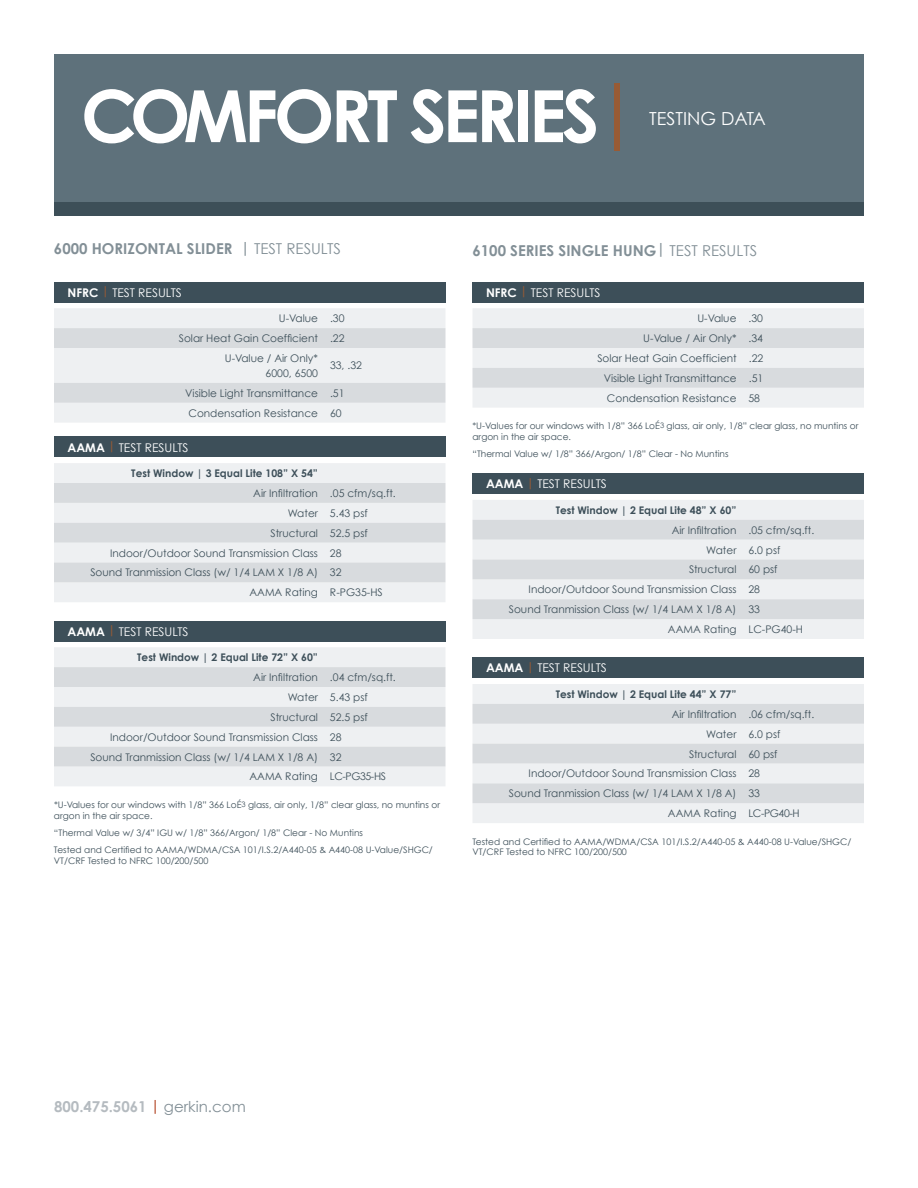
<style>
.page{position:relative;width:918px;height:1188px;background:#fff}
.page>*{position:absolute;margin:0;border:0;box-sizing:border-box;transform-origin:0 0}
.t1{font:700 72px "Century Gothic";color:#fff}
.t2{font:18px "Century Gothic";color:#fff}
.t3{font:700 15px "Century Gothic";color:#828f96}
.t4{font:700 15px "Century Gothic";color:#b5bbc0}
.t5{font:12px "Century Gothic";color:#fff}
.t6{font:700 12px "Century Gothic";color:#fff}
.t7{font:10.5px/20px "Century Gothic";color:#3d4f59;text-align:center}
.t8{font:700 10.5px "Century Gothic";color:#3d4f59}
.t9{font:9px/10.5px "Century Gothic";color:#3d4f59}
.s1{color:#985b35}
.s2{font-weight:400}
.s3{font-weight:700;color:#985b35}
.s4{color:#b54b2b}
.s5{font-weight:400;color:#828f96}
</style>
<div class="page">
<div style="left:54px;top:54px;width:810px;height:155px;background:#5e717b"></div>
<div style="left:54px;top:202px;width:810px;height:14px;background:#3d4f58"></div>
<div style="left:54px;top:282px;width:392px;height:20px;background:#3d4f59"></div>
<div style="left:54px;top:308px;width:391px;height:115px;background:#eef0f2"></div>
<svg style="left:54px;top:328px;width:392px;height:75px;background:#e2e4e7"></svg>
<div style="left:54px;top:437px;width:392px;height:20px;background:#3d4f59"></div>
<div style="left:54px;top:463px;width:392px;height:139px;background:#eef0f2"></div>
<svg style="left:54px;top:483px;width:392px;height:99px;background:#e0e3e6"></svg>
<div style="left:54px;top:621px;width:392px;height:20px;background:#3d4f59"></div>
<div style="left:54px;top:647px;width:392px;height:139px;background:#eef0f2"></div>
<svg style="left:54px;top:667px;width:392px;height:99px;background:#e0e3e6"></svg>
<div style="left:472px;top:282px;width:392px;height:20px;background:#3d4f59"></div>
<svg style="left:472px;top:308px;width:392px;height:100px;background:#e5e7ea"></svg>
<div style="left:472px;top:474px;width:392px;height:20px;background:#3d4f59"></div>
<div style="left:472px;top:500px;width:392px;height:139px;background:#eef0f2"></div>
<svg style="left:472px;top:520px;width:392px;height:99px;background:#e0e3e6"></svg>
<div style="left:472px;top:658px;width:392px;height:20px;background:#3d4f59"></div>
<div style="left:472px;top:684px;width:392px;height:139px;background:#eef0f2"></div>
<svg style="left:472px;top:704px;width:392px;height:99px;background:#e0e3e6"></svg>
<h1 class="t1" style="left:81px;top:71px;width:559px">COMFORT SERIES <span class="s1">|</span></h1>
<h2 class="t2" style="left:649px;top:107px;width:118px">TESTING DATA</h2>
<h3 class="t3" style="left:54px;top:239px;width:289px">6000 HORIZONTAL SLIDER | <span class="s2">TEST RESULTS</span></h3>
<p class="t6" style="left:68px;top:285px;width:9px">NFRC</p>
<p class="t5" style="left:102px;top:285px;width:82px"><span class="s3">|</span> TEST RESULTS</p>
<p class="t7" style="left:279px;top:308px;width:67px">U-Value .30</p>
<p class="t7" style="left:179px;top:328px;width:167px">Solar Heat Gain Coefficient .22</p>
<p class="t7" style="left:225px;top:348px;width:95px">U-Value / Air Only*</p>
<p class="t7" style="left:266px;top:363px;width:54px">6000, 6500</p>
<p class="t7" style="left:330px;top:355px;width:33px">33, .32</p>
<p class="t7" style="left:185px;top:383px;width:161px">Visible Light Transmittance .51<br>Condensation Resistance 60</p>
<p class="t6" style="left:68px;top:440px;width:11px">AAMA</p>
<p class="t5" style="left:108px;top:440px;width:82px"><span class="s3">|</span> TEST RESULTS</p>
<p class="t8" style="left:131px;top:467px;width:188px">Test Window | 3 Equal Lite 108” X 54”</p>
<p class="t7" style="left:253px;top:483px;width:144px">Air Infiltration .05 cfm/sq.ft.</p>
<p class="t7" style="left:288px;top:503px;width:82px">Water 5.43 psf</p>
<p class="t7" style="left:271px;top:523px;width:99px">Structural 52.5 psf</p>
<p class="t7" style="left:110px;top:543px;width:233px">Indoor/Outdoor Sound Transmission Class 28</p>
<p class="t7" style="left:90px;top:562px;width:253px">Sound Tranmission Class (w/ 1/4 LAM X 1/8 A) 32</p>
<p class="t7" style="left:249px;top:582px;width:135px">AAMA Rating R-PG35-HS</p>
<p class="t6" style="left:68px;top:624px;width:11px">AAMA</p>
<p class="t5" style="left:108px;top:624px;width:82px"><span class="s3">|</span> TEST RESULTS</p>
<p class="t8" style="left:137px;top:651px;width:182px">Test Window | 2 Equal Lite 72” X 60”</p>
<p class="t7" style="left:253px;top:667px;width:144px">Air Infiltration .04 cfm/sq.ft.</p>
<p class="t7" style="left:288px;top:687px;width:82px">Water 5.43 psf</p>
<p class="t7" style="left:271px;top:707px;width:99px">Structural 52.5 psf</p>
<p class="t7" style="left:110px;top:727px;width:233px">Indoor/Outdoor Sound Transmission Class 28</p>
<p class="t7" style="left:90px;top:747px;width:253px">Sound Tranmission Class (w/ 1/4 LAM X 1/8 A) 32</p>
<p class="t7" style="left:249px;top:766px;width:138px">AAMA Rating LC-PG35-HS</p>
<p class="t9" style="left:54px;top:799px;width:388px">*U-Values for our windows with 1/8” 366 LoÉ<sup>3</sup> glass, air only, 1/8” clear glass, no muntins or argon in the air space.</p>
<p class="t9" style="left:54px;top:824px;width:380px;line-height:17.2px">“Thermal Value w/ 3/4” IGU w/ 1/8” 366/Argon/ 1/8” Clear - No Muntins<br>Tested and Certified to AAMA/WDMA/CSA 101/I.S.2/A440-05 &amp; A440-08 U-Value/SHGC/</p>
<p class="t9" style="left:54px;top:855px;width:156px">VT/CRF Tested to NFRC 100/200/500</p>
<h3 class="t3" style="left:472px;top:241px;width:286px">6100 serIes SINGLE HUNG| <span class="s2">TEST RESULTS</span></h3>
<p class="t6" style="left:486px;top:285px;width:9px">NFRC</p>
<p class="t5" style="left:520px;top:285px;width:82px"><span class="s3">|</span> TEST RESULTS</p>
<p class="t7" style="left:697px;top:308px;width:67px">U-Value .30</p>
<p class="t7" style="left:643px;top:328px;width:121px">U-Value / Air Only* .34</p>
<p class="t7" style="left:597px;top:348px;width:167px">Solar Heat Gain Coefficient .22</p>
<p class="t7" style="left:604px;top:368px;width:161px">Visible Light Transmittance .51</p>
<p class="t7" style="left:607px;top:388px;width:155px">Condensation Resistance 58</p>
<p class="t9" style="left:472px;top:421px;width:388px">*U-Values for our windows with 1/8” 366 LoÉ<sup>3</sup> glass, air only, 1/8” clear glass, no muntins or argon in the air space.</p>
<p class="t9" style="left:472px;top:449px;width:258px">“Thermal Value w/ 1/8” 366/Argon/ 1/8” Clear - No Muntins</p>
<p class="t6" style="left:486px;top:476px;width:11px">AAMA</p>
<p class="t5" style="left:527px;top:477px;width:82px"><span class="s3">|</span> TEST RESULTS</p>
<p class="t8" style="left:556px;top:503px;width:182px">Test Window | 2 Equal Lite 48” X 60”</p>
<p class="t7" style="left:672px;top:520px;width:144px">Air Infiltration .05 cfm/sq.ft.</p>
<p class="t7" style="left:706px;top:540px;width:76px">Water 6.0 psf</p>
<p class="t7" style="left:689px;top:559px;width:90px">Structural 60 psf</p>
<p class="t7" style="left:529px;top:579px;width:233px">Indoor/Outdoor Sound Transmission Class 28</p>
<p class="t7" style="left:509px;top:599px;width:253px">Sound Tranmission Class (w/ 1/4 LAM X 1/8 A) 33</p>
<p class="t7" style="left:668px;top:619px;width:137px">AAMA Rating LC-PG40-H</p>
<p class="t6" style="left:486px;top:660px;width:11px">AAMA</p>
<p class="t5" style="left:527px;top:661px;width:82px"><span class="s3">|</span> TEST RESULTS</p>
<p class="t8" style="left:556px;top:687px;width:182px">Test Window | 2 Equal Lite 44” X 77”</p>
<p class="t7" style="left:672px;top:704px;width:144px">Air Infiltration .06 cfm/sq.ft.</p>
<p class="t7" style="left:706px;top:724px;width:76px">Water 6.0 psf</p>
<p class="t7" style="left:689px;top:744px;width:90px">Structural 60 psf</p>
<p class="t7" style="left:529px;top:763px;width:233px">Indoor/Outdoor Sound Transmission Class 28</p>
<p class="t7" style="left:509px;top:783px;width:253px">Sound Tranmission Class (w/ 1/4 LAM X 1/8 A) 33</p>
<p class="t7" style="left:668px;top:803px;width:133px">AAMA Rating LC-PG40-H</p>
<p class="t9" style="left:472px;top:836px;width:380px">Tested and Certified to AAMA/WDMA/CSA 101/I.S.2/A440-05 &amp; A440-08 U-Value/SHGC/<br>VT/CRF Tested to NFRC 100/200/500</p>
<h3 class="t4" style="left:54px;top:1097px;width:193px">800.475.5061 <span class="s4">|</span> <span class="s5">gerkin.com</span></h3>
</div>
